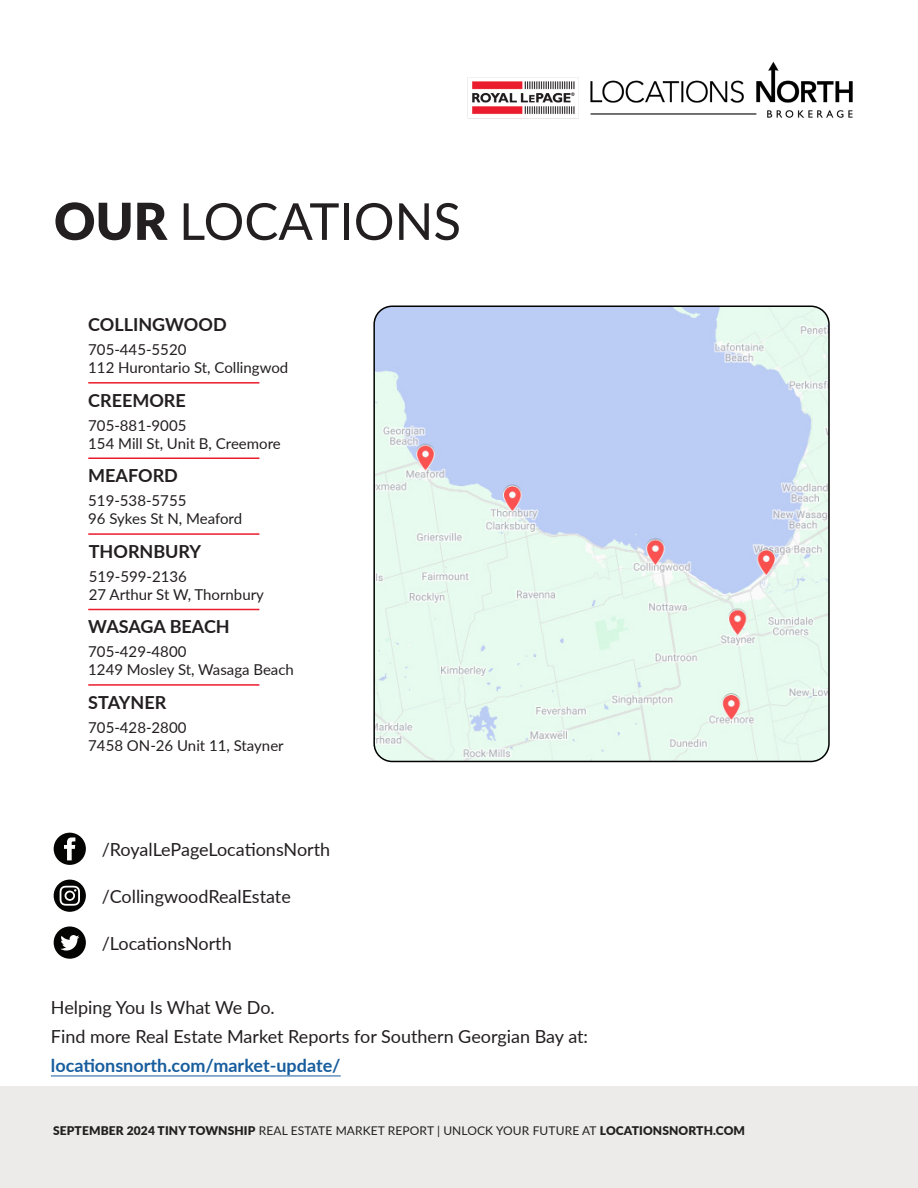
<style>
.page{position:relative;width:918px;height:1188px;background:#fff}
.page>*{position:absolute;margin:0;border:0;box-sizing:border-box;transform-origin:0 0}
.t1{font:51px "Lato";color:#231f20}
.t2{font:18px "Lato";color:#231f20}
.t3{font:700 18px "Lato";color:#231f20}
.t4{font:700 18px "Lato";color:#175d9e}
.t5{font:15px "Lato";color:#231f20}
.t6{font:900 12px "Lato";letter-spacing:.01em;color:#231f20}
.s1{font-weight:900}
.s2{font-weight:400}
</style>
<div class="page">
<div style="left:0;top:1087px;width:918px;height:101px;background:#ecebea"></div>
<img style="left:467px;top:61px;width:386px;height:58px">
<hr style="left:51px;top:1075px;width:290px;height:1px;background:#175d9e">
<svg style="left:54px;top:833px;width:32px;height:32px"></svg>
<svg style="left:54px;top:880px;width:32px;height:32px"></svg>
<svg style="left:54px;top:926px;width:32px;height:33px"></svg>
<img style="left:376px;top:306px;width:453px;height:455px">
<div style="left:373px;top:306px;width:457px;height:456px;border:2px solid #000;border-radius:18px"></div>
<hr style="left:88px;top:382px;width:171px;height:2px;background:#eb1c2c">
<hr style="left:88px;top:457px;width:171px;height:2px;background:#eb1c2c">
<hr style="left:88px;top:533px;width:171px;height:2px;background:#eb1c2c">
<hr style="left:88px;top:609px;width:171px;height:1px;background:#eb1c2c">
<hr style="left:88px;top:684px;width:171px;height:2px;background:#eb1c2c">
<p class="t1" style="left:54px;top:185px;width:409px"><span class="s1">OUR</span> LOCATIONS</p>
<p class="t3" style="left:88px;top:312px;width:140px">COLLINGWOOD</p>
<p class="t5" style="left:88px;top:339px;width:100px">705-445-5520</p>
<p class="t5" style="left:88px;top:357px;width:202px">112 Hurontario St, Collingwod</p>
<p class="t3" style="left:88px;top:387px;width:99px">CREEMORE</p>
<p class="t5" style="left:88px;top:415px;width:100px">705-881-9005</p>
<p class="t5" style="left:88px;top:433px;width:194px">154 Mill St, Unit B, Creemore</p>
<p class="t3" style="left:88px;top:462px;width:91px">MEAFORD</p>
<p class="t5" style="left:88px;top:490px;width:100px">519-538-5755</p>
<p class="t5" style="left:88px;top:508px;width:155px">96 Sykes St N, Meaford</p>
<p class="t3" style="left:89px;top:538px;width:114px">THORNBURY</p>
<p class="t5" style="left:89px;top:566px;width:100px">519-599-2136</p>
<p class="t5" style="left:89px;top:584px;width:177px">27 Arthur St W, Thornbury</p>
<p class="t3" style="left:88px;top:614px;width:143px">WASAGA BEACH</p>
<p class="t5" style="left:88px;top:641px;width:100px">705-429-4800</p>
<p class="t5" style="left:88px;top:659px;width:207px">1249 Mosley St, Wasaga Beach</p>
<p class="t3" style="left:88px;top:689px;width:80px">STAYNER</p>
<p class="t5" style="left:88px;top:717px;width:100px">705-428-2800</p>
<p class="t5" style="left:88px;top:735px;width:197px">7458 ON-26 Unit 11, Stayner</p>
<p class="t2" style="left:102px;top:837px;width:230px">/RoyalLePageLocationsNorth</p>
<p class="t2" style="left:102px;top:884px;width:191px">/CollingwoodRealEstate</p>
<p class="t2" style="left:102px;top:930px;width:131px">/LocationsNorth</p>
<p class="t2" style="left:51px;top:994px;width:225px">Helping You Is What We Do.</p>
<p class="t2" style="left:51px;top:1023px;width:539px">Find more Real Estate Market Reports for Southern Georgian Bay at:</p>
<p class="t4" style="left:51px;top:1052px;width:291px">locationsnorth.com/market-update/</p>
<p class="t6" style="left:53px;top:1122px;width:693px">SEPTEMBER 2024 TINY TOWNSHIP <span class="s2">REAL ESTATE MARKET REPORT | UNLOCK YOUR FUTURE AT</span> LOCATIONSNORTH.COM</p>
</div>
